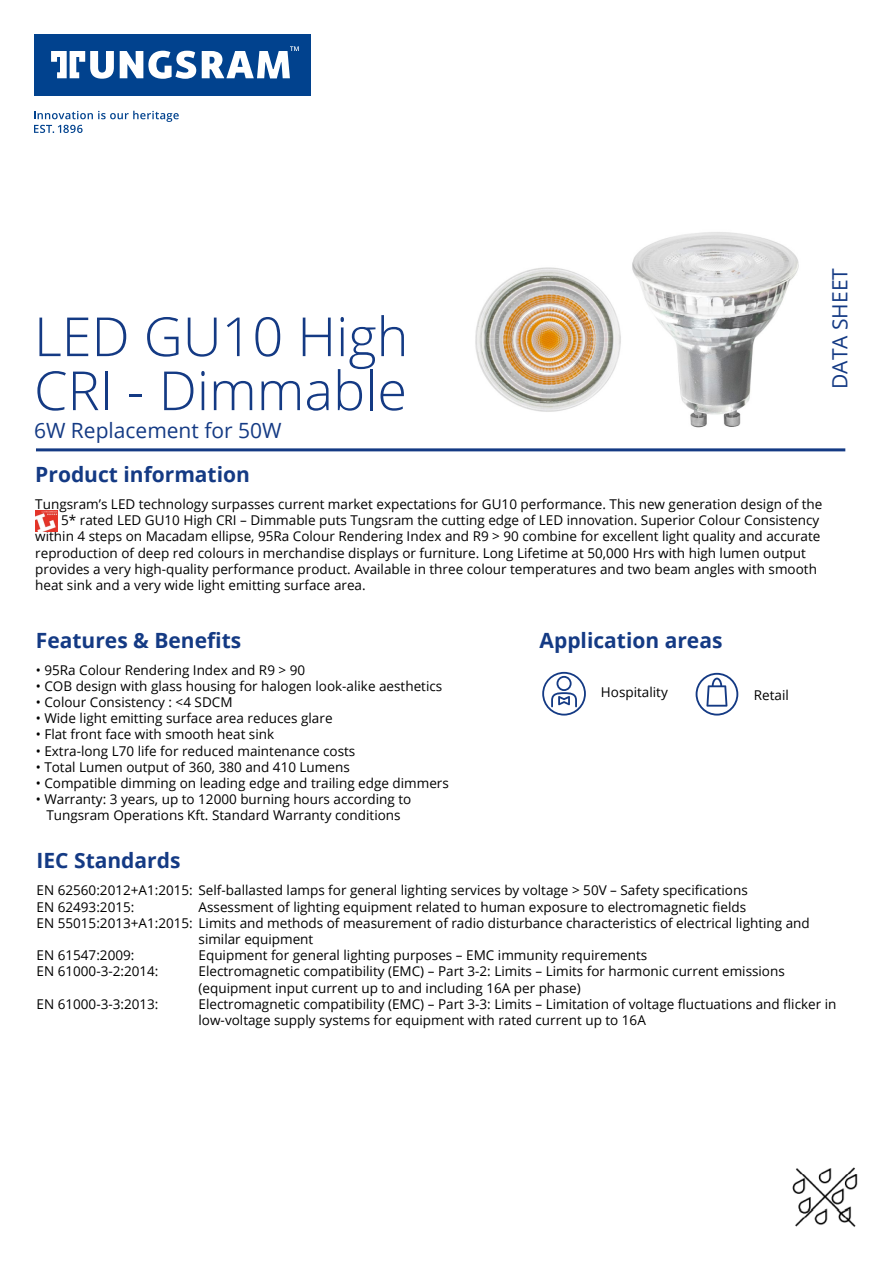
<style>
.page{position:relative;width:893px;height:1263px;background:#fff}
.page>*{position:absolute;margin:0;border:0;box-sizing:border-box;transform-origin:0 0}
.t1{font:300 54px/54px "Open Sans";color:#143a84}
.t2{font:700 21px "Open Sans";color:#143a84}
.t3{font:21px "Open Sans";color:#143a84}
.t4{font:13.5px/16.2px "Open Sans";color:#000}
</style>
<div class="page">
<hr style="left:36px;top:448px;width:809px;height:3px;background:#143a84">
<svg style="left:542px;top:672px;width:44px;height:43px"></svg>
<svg style="left:696px;top:673px;width:42px;height:42px"></svg>
<img style="left:632px;top:232px;width:167px;height:196px">
<img style="left:475px;top:267px;width:146px;height:145px">
<img style="left:36px;top:511px;width:22px;height:20px">
<div style="left:34px;top:34px;width:276px;height:61px;background:#01428e"></div>
<svg style="left:120px;top:51px;width:76px;height:28px"></svg>
<svg style="left:202px;top:46px;width:97px;height:32px"></svg>
<svg style="left:51px;top:51px;width:63px;height:28px"></svg>
<svg style="left:34px;top:111px;width:145px;height:22px"></svg>
<img style="left:792px;top:1167px;width:66px;height:60px">
<h1 class="t1" style="left:34px;top:308px;width:376px">LED GU10 High<br>CRI - Dimmable</h1>
<h2 class="t3" style="left:34px;top:416px;width:249px">6W Replacement for 50W</h2>
<h2 class="t2" style="left:35px;top:459px;width:216px">Product information</h2>
<p class="t4" style="left:35px;top:496px;width:789px">Tungsram’s LED technology surpasses current market expectations for GU10 performance. This new generation design of the Lux 5* rated LED GU10 High CRI – Dimmable puts Tungsram the cutting edge of LED innovation. Superior Colour Consistency within 4 steps on Macadam ellipse, 95Ra Colour Rendering Index and R9 &gt; 90 combine for excellent light quality and accurate reproduction of deep red colours in merchandise displays or furniture. Long Lifetime at 50,000 Hrs with high lumen output provides a very high-quality performance product. Available in three colour temperatures and two beam angles with smooth heat sink and a very wide light emitting surface area.</p>
<h2 class="t2" style="left:36px;top:625px;width:207px">Features &amp; Benefits</h2>
<p class="t4" style="left:36px;top:661px;width:271px">• 95Ra Colour Rendering Index and R9 &gt; 90</p>
<p class="t4" style="left:36px;top:677px;width:408px">• COB design with glass housing for halogen look-alike aesthetics</p>
<p class="t4" style="left:36px;top:694px;width:198px">• Colour Consistency : &lt;4 SDCM</p>
<p class="t4" style="left:36px;top:710px;width:298px">• Wide light emitting surface area reduces glare</p>
<p class="t4" style="left:36px;top:726px;width:240px">• Flat front face with smooth heat sink</p>
<p class="t4" style="left:36px;top:742px;width:321px">• Extra-long L70 life for reduced maintenance costs</p>
<p class="t4" style="left:36px;top:758px;width:315px">• Total Lumen output of 360, 380 and 410 Lumens</p>
<p class="t4" style="left:36px;top:775px;width:415px">• Compatible dimming on leading edge and trailing edge dimmers</p>
<p class="t4" style="left:36px;top:791px;width:377px;text-align:center">• Warranty: 3 years, up to 12000 burning hours according to<br>Tungsram Operations Kft. Standard Warranty conditions</p>
<h2 class="t2" style="left:540px;top:625px;width:184px">Application areas</h2>
<p class="t4" style="left:601px;top:683px;width:68px">Hospitality</p>
<p class="t4" style="left:754px;top:686px;width:37px">Retail</p>
<h2 class="t3" style="left:825px;top:389px;width:122px;rotate:-90deg">DATA SHEET</h2>
<h2 class="t2" style="left:37px;top:845px;width:145px">IEC Standards</h2>
<p class="t4" style="left:37px;top:882px;width:713px">EN 62560:2012+A1:2015: Self-ballasted lamps for general lighting services by voltage &gt; 50V – Safety specifications<br>EN 62493:2015:</p>
<p class="t4" style="left:199px;top:898px;width:549px">Assessment of lighting equipment related to human exposure to electromagnetic fields</p>
<p class="t4" style="left:37px;top:914px;width:775px">EN 55015:2013+A1:2015: Limits and methods of measurement of radio disturbance characteristics of electrical lighting and</p>
<p class="t4" style="left:199px;top:931px;width:116px">similar equipment</p>
<p class="t4" style="left:37px;top:947px;width:99px">EN 61547:2009:</p>
<p class="t4" style="left:199px;top:947px;width:450px">Equipment for general lighting purposes – EMC immunity requirements</p>
<p class="t4" style="left:37px;top:963px;width:124px">EN 61000-3-2:2014:</p>
<p class="t4" style="left:199px;top:963px;width:588px">Electromagnetic compatibility (EMC) – Part 3-2: Limits – Limits for harmonic current emissions (equipment input current up to and including 16A per phase)</p>
<p class="t4" style="left:37px;top:995px;width:124px">EN 61000-3-3:2013:</p>
<p class="t4" style="left:199px;top:995px;width:639px">Electromagnetic compatibility (EMC) – Part 3-3: Limits – Limitation of voltage fluctuations and flicker in low-voltage supply systems for equipment with rated current up to 16A</p>
</div>
